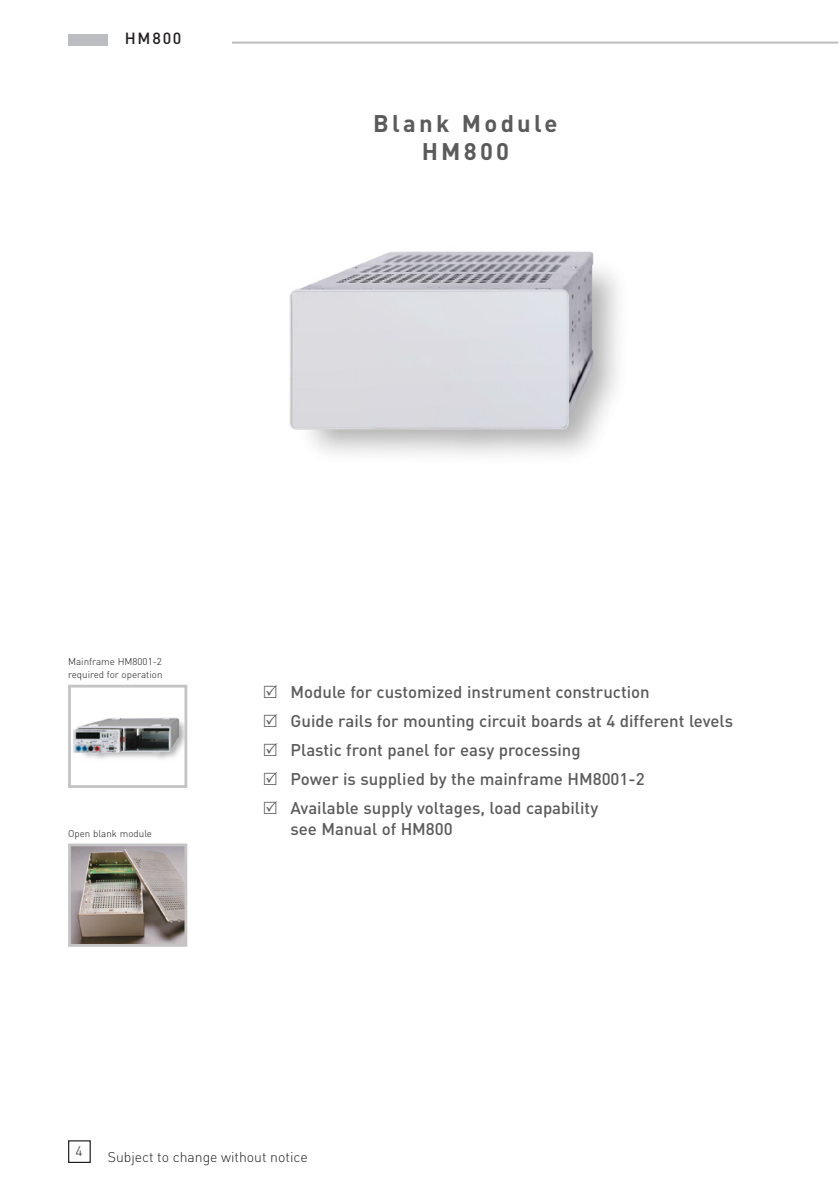
<style>
.page{position:relative;width:840px;height:1191px;background:#fff}
.page>*{position:absolute;margin:0;border:0;box-sizing:border-box;transform-origin:0 0}
.t1{font:700 23.8px/28px "DIN";letter-spacing:.135em;color:#5b5b5b;text-align:center}
.t2{font:500 16.8px/29px "DIN";color:#5b5b5b}
.t3{font:500 16px "DIN";letter-spacing:.11em;color:#231f20}
.t4{font:300 14px "DIN";color:#231f20}
.t5{font:300 9.8px/12.6px "DIN";color:#151616}
</style>
<div class="page">
<hr style="left:232px;top:42px;width:605px;height:2px;background:#bcbdc0">
<div style="left:68px;top:34px;width:40px;height:11px;background:#bcbdc0"></div>
<div style="left:68px;top:1140px;width:23px;height:23px;border:1px solid #231f20"></div>
<img style="left:289px;top:251px;width:330px;height:204px">
<img style="left:72px;top:847px;width:111px;height:95px">
<div style="left:68px;top:843px;width:119px;height:103px;border:3px solid #c4c4c5"></div>
<img style="left:73px;top:717px;width:110px;height:42px">
<div style="left:68px;top:684px;width:119px;height:104px;border:3px solid #c4c4c5"></div>
<p class="t3" style="left:125px;top:28px;width:58px">HM800</p>
<h1 class="t1" style="left:373px;top:109px;width:186px">Blank Module<br>HM800</h1>
<p class="t5" style="left:68px;top:655px;width:96px">Mainframe HM8001-2 required for operation</p>
<p class="t2" style="left:290px;top:677px;width:444px">Module for customized instrument construction<br>Guide rails for mounting circuit boards at 4 different levels Plastic front panel for easy processing<br>Power is supplied by the mainframe HM8001-2<br>Available supply voltages, load capability</p>
<p class="t5" style="left:68px;top:826px;width:85px">Open blank module</p>
<p class="t2" style="left:290px;top:813px;width:164px">see Manual of HM800</p>
<p class="t4" style="left:75px;top:1141px;width:9px">4</p>
<p class="t4" style="left:108px;top:1148px;width:201px">Subject to change without notice</p>
</div>
